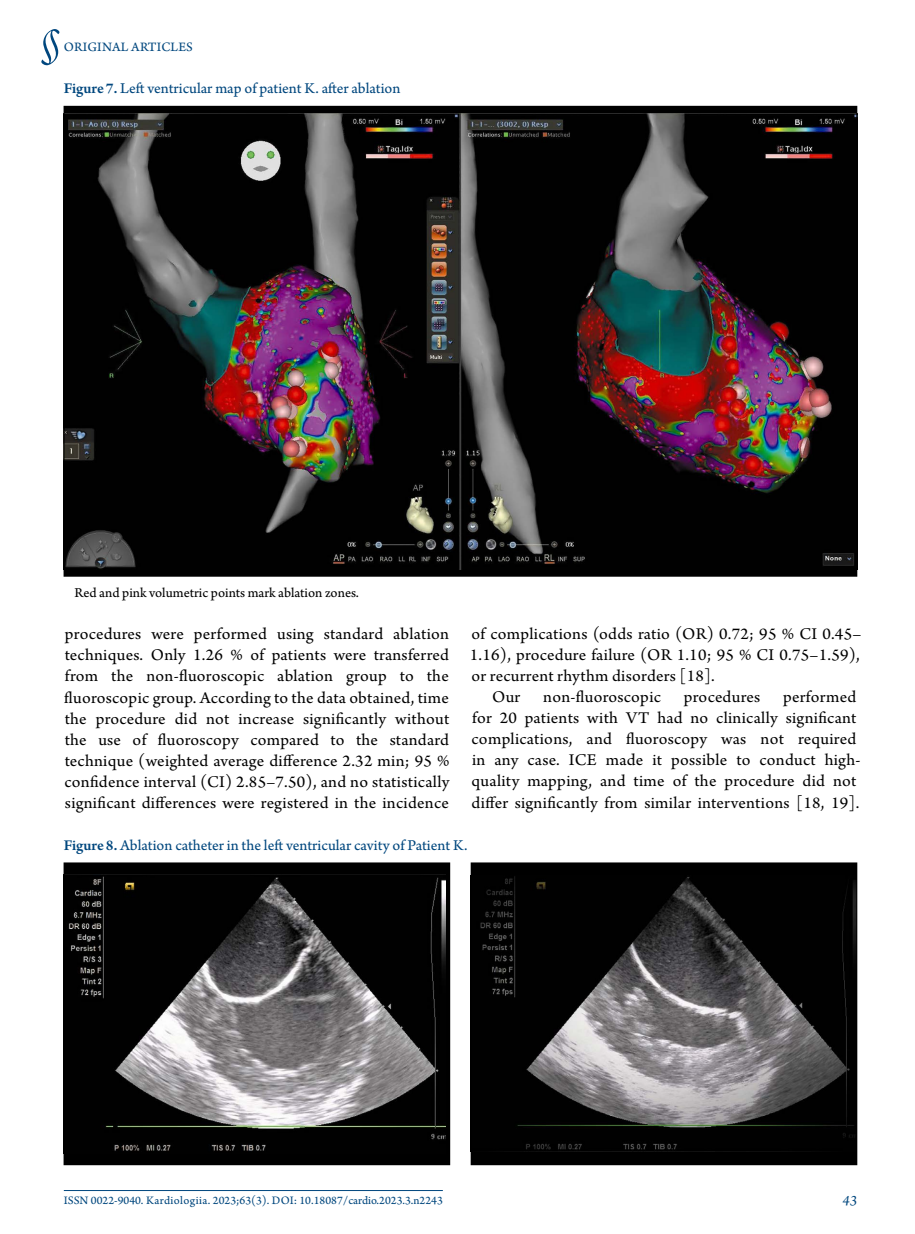
<style>
.page{position:relative;width:915px;height:1234px;background:#fff}
.page>*{position:absolute;margin:0;border:0;box-sizing:border-box;transform-origin:0 0}
.t1{font:54px "Arno Pro Light Italic Display";color:#00477e}
.t2{font:17.25px/21px "Arno Pro";letter-spacing:.015em;color:#000;text-align:justify}
.t3{font:15.75px "Arno Pro Sm Text";color:#00477e}
.t4{font:15px "Arno Pro Italic Sm Text";color:#00477e}
.t5{font:14.25px "Arno Pro Sm Text";color:#000}
.t6{font:13.5px "Arno Pro Sm Text";letter-spacing:.01em;color:#00477e}
.t7{font:12px "Arno Pro Sm Text";color:#00477e}
.s1{font-family:"Arno Pro";font-weight:600}
</style>
<div class="page">
<hr style="left:64px;top:1189px;width:378px;height:1px;background:#00477e">
<div style="left:64px;top:106px;width:792px;height:470px;background:#000"></div>
<img style="left:66px;top:113px;width:788px;height:456px">
<div style="left:64px;top:862px;width:385px;height:302px;background:#000"></div>
<img style="left:66px;top:874px;width:379px;height:277px">
<div style="left:64px;top:862px;width:386px;height:302px;border:1px solid #000"></div>
<div style="left:471px;top:862px;width:385px;height:302px;background:#000"></div>
<img style="left:480px;top:876px;width:374px;height:274px">
<div style="left:471px;top:862px;width:385px;height:302px;border:1px solid #000"></div>
<h1 class="t1" style="left:40px;top:12px;width:22px">§</h1>
<p class="t6" style="left:64px;top:39px;width:130px">ORIGINAL ARTICLES</p>
<p class="t3" style="left:64px;top:79px;width:338px"><span class="s1">Figure 7.</span> Left ventricular map of patient K. after ablation</p>
<p class="t5" style="left:74px;top:584px;width:286px">Red and pink volumetric points mark ablation zones.</p>
<p class="t2" style="left:64px;top:624px;width:386px">procedures were performed using standard ablation techniques. Only 1.26 % of patients were transferred from the non-fluoroscopic ablation group to the fluoroscopic group. According to the data obtained, time the procedure did not increase significantly without the use of fluoroscopy compared to the standard technique (weighted average difference 2.32 min; 95 % confidence interval (CI) 2.85–7.50), and no statistically significant differences were registered in the incidence</p>
<p class="t2" style="left:471px;top:624px;width:391px">of complications (odds ratio (OR) 0.72; 95 % CI 0.45–</p>
<p class="t2" style="left:469px;top:645px;width:391px">1.16), procedure failure (OR 1.10; 95 % CI 0.75–1.59),</p>
<p class="t2" style="left:471px;top:666px;width:245px">or recurrent rhythm disorders [18].</p>
<p class="t2" style="left:492px;top:687px;width:30px">Our</p>
<p class="t2" style="left:543px;top:687px;width:119px">non-fluoroscopic</p>
<p class="t2" style="left:683px;top:687px;width:78px">procedures</p>
<p class="t2" style="left:471px;top:687px;width:390px;text-align:left;text-indent:311px">performed for 20 patients with VT had no clinically significant complications, and fluoroscopy was not required in any case. ICE made it possible to conduct high&shy;quality mapping, and time of the procedure did not differ significantly from similar interventions [18, 19].</p>
<p class="t3" style="left:64px;top:835px;width:405px"><span class="s1">Figure 8.</span> Ablation catheter in the left ventricular cavity of Patient K.</p>
<p class="t7" style="left:64px;top:1192px;width:380px">ISSN 0022-9040. Kardiologiia. 2023;63(3). DOI: 10.18087/cardio.2023.3.n2243</p>
<p class="t4" style="left:842px;top:1190px;width:16px">43</p>
</div>
